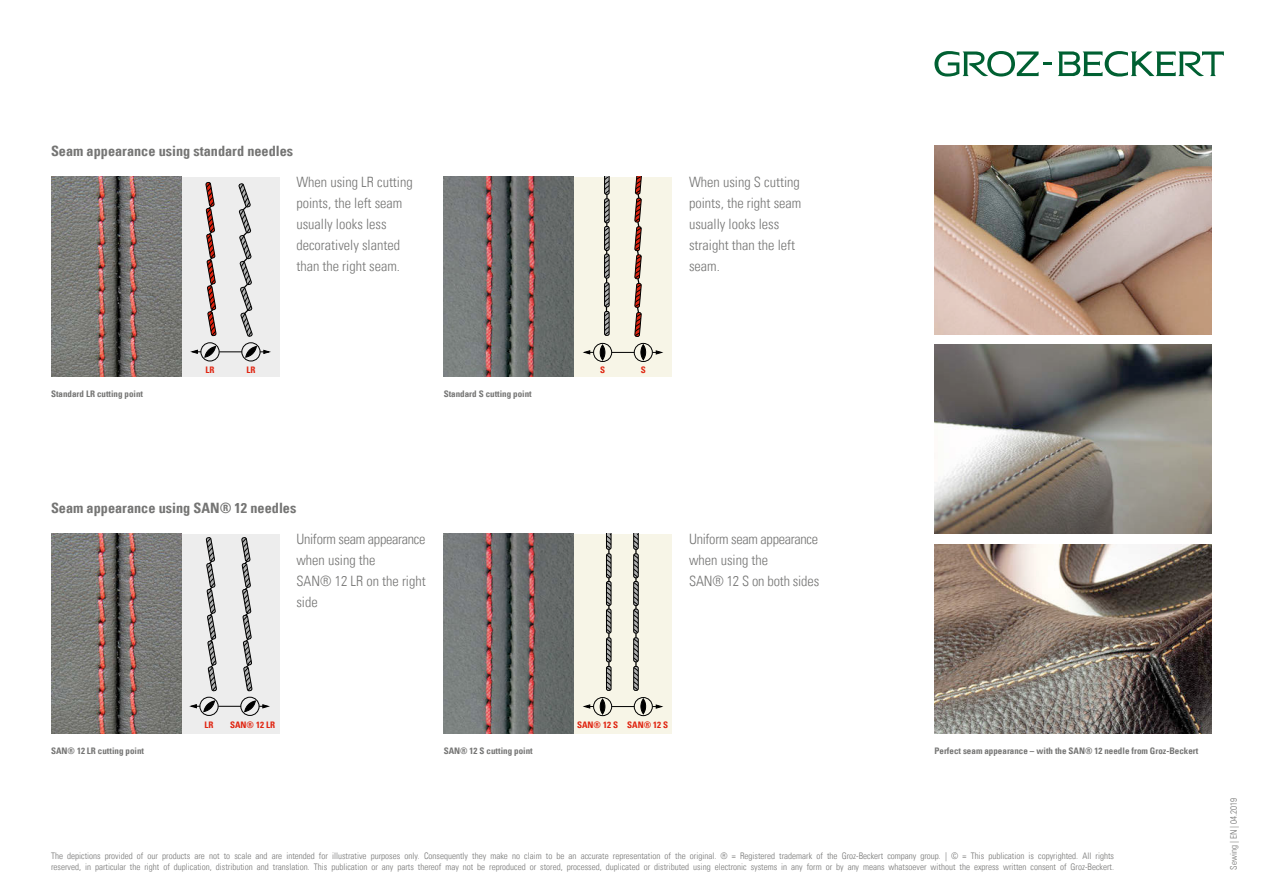
<style>
.page{position:relative;width:1263px;height:893px;background:#fff}
.page>*{position:absolute;margin:0;border:0;box-sizing:border-box;transform-origin:0 0}
.t1{font:14.25px/21px "Univers Com 47 Light Cond";color:#757574}
.t2{font:14.25px "Univers Com 67 Bold Cond";color:#757574}
.t3{font:9px/10.5px "Univers Com 47 Light Cond";color:#757574}
.t4{font:9px "Univers Com 67 Bold Cond";color:#757574}
.t5{font:9px "Univers Com 67 Bold Cond";color:#e02410}
</style>
<div class="page">
<svg style="left:1058px;top:51px;width:166px;height:26px"></svg>
<svg style="left:934px;top:51px;width:117px;height:26px"></svg>
<img style="left:934px;top:544px;width:278px;height:189px">
<img style="left:934px;top:145px;width:278px;height:189px">
<img style="left:934px;top:345px;width:278px;height:189px">
<div style="left:444px;top:534px;width:228px;height:199px;background:#f7f5e7"></div>
<div style="left:51px;top:177px;width:228px;height:199px;background:#ededed"></div>
<div style="left:51px;top:534px;width:228px;height:199px;background:#ededed"></div>
<div style="left:444px;top:177px;width:228px;height:199px;background:#f7f5e7"></div>
<img style="left:444px;top:177px;width:130px;height:199px">
<svg style="left:604px;top:177px;width:38px;height:160px"></svg>
<svg style="left:583px;top:343px;width:80px;height:19px"></svg>
<img style="left:51px;top:534px;width:130px;height:199px">
<svg style="left:190px;top:537px;width:80px;height:179px"></svg>
<img style="left:51px;top:177px;width:130px;height:199px">
<img style="left:444px;top:534px;width:130px;height:199px">
<svg style="left:190px;top:182px;width:80px;height:179px"></svg>
<svg style="left:633px;top:534px;width:5px;height:155px"></svg>
<div style="left:633px;top:666px;width:5px;height:25px;border:1px solid #000;border-radius:2px"></div>
<svg style="left:606px;top:534px;width:5px;height:155px"></svg>
<div style="left:606px;top:666px;width:5px;height:25px;border:1px solid #000;border-radius:2px"></div>
<svg style="left:583px;top:697px;width:80px;height:19px"></svg>
<h1 class="t2" style="left:51px;top:142px;width:244px">Seam appearance using standard needles</h1>
<h1 class="t1" style="left:296px;top:172px;width:118px">When using LR cutting points, the left seam usually looks less decoratively slanted than the right seam.</h1>
<p class="t4" style="left:51px;top:389px;width:94px">Standard LR cutting point</p>
<p class="t5" style="left:206px;top:364px;width:10px">LR</p>
<p class="t5" style="left:600px;top:364px;width:7px">S</p>
<p class="t5" style="left:246px;top:364px;width:10px">LR</p>
<p class="t5" style="left:641px;top:364px;width:7px">S</p>
<p class="t4" style="left:444px;top:389px;width:90px">Standard S cutting point</p>
<h1 class="t2" style="left:51px;top:499px;width:247px">Seam appearance using SAN® 12 needles</h1>
<h1 class="t1" style="left:689px;top:172px;width:114px">When using S cutting points, the right seam usually looks less straight than the left seam.</h1>
<h1 class="t1" style="left:296px;top:529px;width:131px">Uniform seam appearance when using the<br>SAN® 12 LR on the right side</h1>
<h1 class="t1" style="left:689px;top:529px;width:132px">Uniform seam appearance when using the<br>SAN® 12 S on both sides</h1>
<p class="t4" style="left:51px;top:746px;width:94px">SAN® 12 LR cutting point</p>
<p class="t5" style="left:205px;top:719px;width:10px">LR</p>
<p class="t5" style="left:230px;top:719px;width:46px">SAN® 12 LR</p>
<p class="t5" style="left:627px;top:719px;width:42px">SAN® 12 S</p>
<p class="t5" style="left:577px;top:719px;width:42px">SAN® 12 S</p>
<p class="t4" style="left:444px;top:746px;width:90px">SAN® 12 S cutting point</p>
<p class="t4" style="left:934px;top:746px;width:265px">Perfect seam appearance – with the SAN® 12 needle from Groz-Beckert</p>
<p class="t3" style="left:51px;top:851px;width:1064px">The depictions provided of our products are not to scale and are intended for illustrative purposes only. Consequently they make no claim to be an accurate representation of the original. ® = Registered trademark of the Groz-Beckert company group. | © = This publication is copyrighted. All rights reserved, in particular the right of duplication, distribution and translation. This publication or any parts thereof may not be reproduced or stored, processed, duplicated or distributed using electronic systems in any form or by any means whatsoever without the express written consent of Groz-Beckert.</p>
<p class="t3" style="left:1228px;top:870px;width:73px;rotate:-90deg">Sewing | EN | 04.2019</p>
</div>
